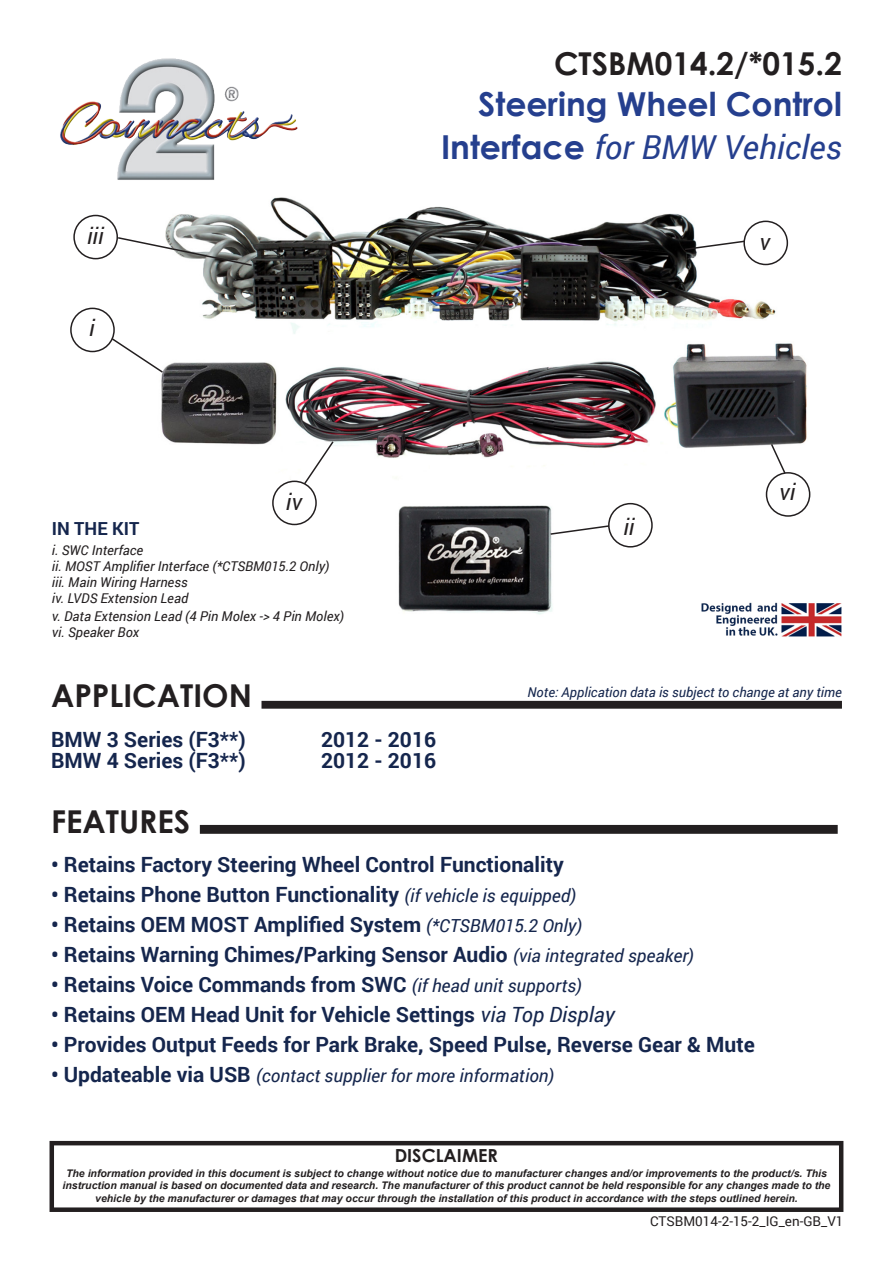
<style>
.page{position:relative;width:893px;height:1263px;background:#fff}
.page>*{position:absolute;margin:0;border:0;box-sizing:border-box;transform-origin:0 0}
.t1{font:italic 33px "Roboto";color:#253f8e}
.t2{font:700 33px "Century Gothic";color:#253f8e}
.t3{font:700 31.5px "Century Gothic";color:#231f20}
.t4{font:italic 22.5px "Roboto";color:#231f20}
.t5{font:700 21px "Roboto";color:#15264d}
.t6{font:italic 18px "Roboto";color:#15264d}
.t7{font:700 18px "Century Gothic";color:#231f20}
.t8{font:700 18px "Roboto";color:#15264d}
.t9{font:italic 13.5px "Roboto";color:#231f20}
.t10{font:italic 13.5px "Roboto";color:#15264d}
.t11{font:13.5px "Roboto";color:#231f20}
.t12{font:italic 700 10.5px/12.6px "Arial";color:#231f20;text-align:center}
.s1{font-family:"Century Gothic";font-weight:700;font-style:normal}
.s2{font-weight:400;font-style:italic;font-size:18px}
.s3{font-weight:400;font-style:italic}
.s4{font-weight:700;font-style:normal;font-size:21px}
</style>
<div class="page">
<img style="left:60px;top:58px;width:238px;height:122px">
<div style="left:261px;top:701px;width:581px;height:8px;border:3px solid #231f20"></div>
<div style="left:201px;top:826px;width:635px;height:6px;background:#231f20"></div>
<div style="left:200px;top:825px;width:638px;height:9px;border:3px solid #231f20"></div>
<div style="left:50px;top:1141px;width:793px;height:71px;border:4px solid #231f20"></div>
<div style="left:70px;top:308px;width:45px;height:44px;border:2px solid #231f20;border-radius:50%"></div>
<img style="left:161px;top:197px;width:650px;height:418px">
<img style="left:696px;top:601px;width:146px;height:36px">
<div style="left:608px;top:503px;width:45px;height:44px;border:2px solid #231f20;border-radius:50%"></div>
<div style="left:73px;top:215px;width:45px;height:44px;border:2px solid #231f20;border-radius:50%"></div>
<div style="left:286px;top:486px;width:24px;height:31px;background:#fff"></div>
<div style="left:272px;top:481px;width:45px;height:44px;border:2px solid #231f20;border-radius:50%"></div>
<div style="left:759px;top:226px;width:25px;height:31px;background:#fff"></div>
<div style="left:743px;top:221px;width:45px;height:44px;border:2px solid #231f20;border-radius:50%"></div>
<div style="left:766px;top:472px;width:44px;height:45px;border:2px solid #231f20;border-radius:50%"></div>
<svg style="left:116px;top:236px;width:137px;height:31px"></svg>
<svg style="left:110px;top:337px;width:55px;height:37px"></svg>
<svg style="left:302px;top:440px;width:33px;height:46px"></svg>
<svg style="left:549px;top:524px;width:62px;height:12px"></svg>
<svg style="left:770px;top:442px;width:17px;height:33px"></svg>
<svg style="left:683px;top:240px;width:63px;height:11px"></svg>
<p class="t4" style="left:87px;top:220px;width:18px">iii</p>
<p class="t4" style="left:89px;top:312px;width:7px">i</p>
<p class="t8" style="left:52px;top:515px;width:89px">IN THE KIT</p>
<p class="t4" style="left:286px;top:486px;width:18px">iv</p>
<p class="t9" style="left:52px;top:540px;width:93px">i. SWC Interface</p>
<p class="t9" style="left:52px;top:557px;width:279px">ii. MOST Amplifier Interface (*CTSBM015.2 Only)</p>
<p class="t9" style="left:52px;top:573px;width:137px">iii. Main Wiring Harness</p>
<p class="t9" style="left:52px;top:589px;width:138px">iv. LVDS Extension Lead</p>
<p class="t9" style="left:52px;top:607px;width:294px">v. Data Extension Lead (4 Pin Molex -&gt; 4 Pin Molex)</p>
<p class="t9" style="left:52px;top:623px;width:89px">vi. Speaker Box</p>
<p class="t3" style="left:51px;top:672px;width:202px">APPLICATION</p>
<p class="t3" style="left:554px;top:39px;width:289px">CTSBM014.2/*015.2</p>
<p class="t2" style="left:478px;top:79px;width:365px">Steering Wheel Control</p>
<p class="t1" style="left:441px;top:125px;width:402px"><span class="s1">Interface</span> for BMW Vehicles</p>
<p class="t4" style="left:623px;top:511px;width:12px">ii</p>
<p class="t4" style="left:759px;top:226px;width:12px">v</p>
<p class="t4" style="left:779px;top:476px;width:18px">vi</p>
<p class="t10" style="left:528px;top:683px;width:316px">Note: Application data is subject to change at any time</p>
<p class="t5" style="left:51px;top:725px;width:196px">BMW 3 Series (F3**)</p>
<p class="t5" style="left:321px;top:725px;width:117px">2012 - 2016</p>
<p class="t5" style="left:51px;top:746px;width:196px">BMW 4 Series (F3**)</p>
<p class="t5" style="left:321px;top:746px;width:117px">2012 - 2016</p>
<p class="t3" style="left:51px;top:797px;width:141px">FEATURES</p>
<p class="t5" style="left:51px;top:849px;width:514px">• Retains Factory Steering Wheel Control Functionality</p>
<p class="t5" style="left:51px;top:879px;width:527px">• Retains Phone Button Functionality <span class="s2">(if vehicle is equipped)</span></p>
<p class="t5" style="left:51px;top:909px;width:533px">• Retains OEM MOST Amplified System <span class="s2">(*CTSBM015.2 Only)</span></p>
<p class="t5" style="left:51px;top:939px;width:644px">• Retains Warning Chimes/Parking Sensor Audio <span class="s2">(via integrated speaker)</span></p>
<p class="t5" style="left:51px;top:969px;width:532px">• Retains Voice Commands from SWC <span class="s2">(if head unit supports)</span></p>
<p class="t5" style="left:51px;top:999px;width:565px">• Retains OEM Head Unit for Vehicle Settings <span class="s3">via Top Display</span></p>
<p class="t5" style="left:51px;top:1029px;width:705px">• Provides Output Feeds for Park Brake, Speed Pulse, Reverse Gear &amp; Mute</p>
<p class="t6" style="left:51px;top:1062px;width:505px"><span class="s4">• Updateable via USB</span> (contact supplier for more information)</p>
<p class="t7" style="left:395px;top:1142px;width:105px">DISCLAIMER</p>
<p class="t12" style="left:63px;top:1167px;width:769px">The information provided in this document is subject to change without notice due to manufacturer changes and/or improvements to the product/s. This instruction manual is based on documented data and research. The manufacturer of this product cannot be held responsible for any changes made to the vehicle by the manufacturer or damages that may occur through the installation of this product in accordance with the steps outlined herein.</p>
<p class="t11" style="left:650px;top:1212px;width:195px">CTSBM014-2-15-2_IG_en-GB_V1</p>
</div>
